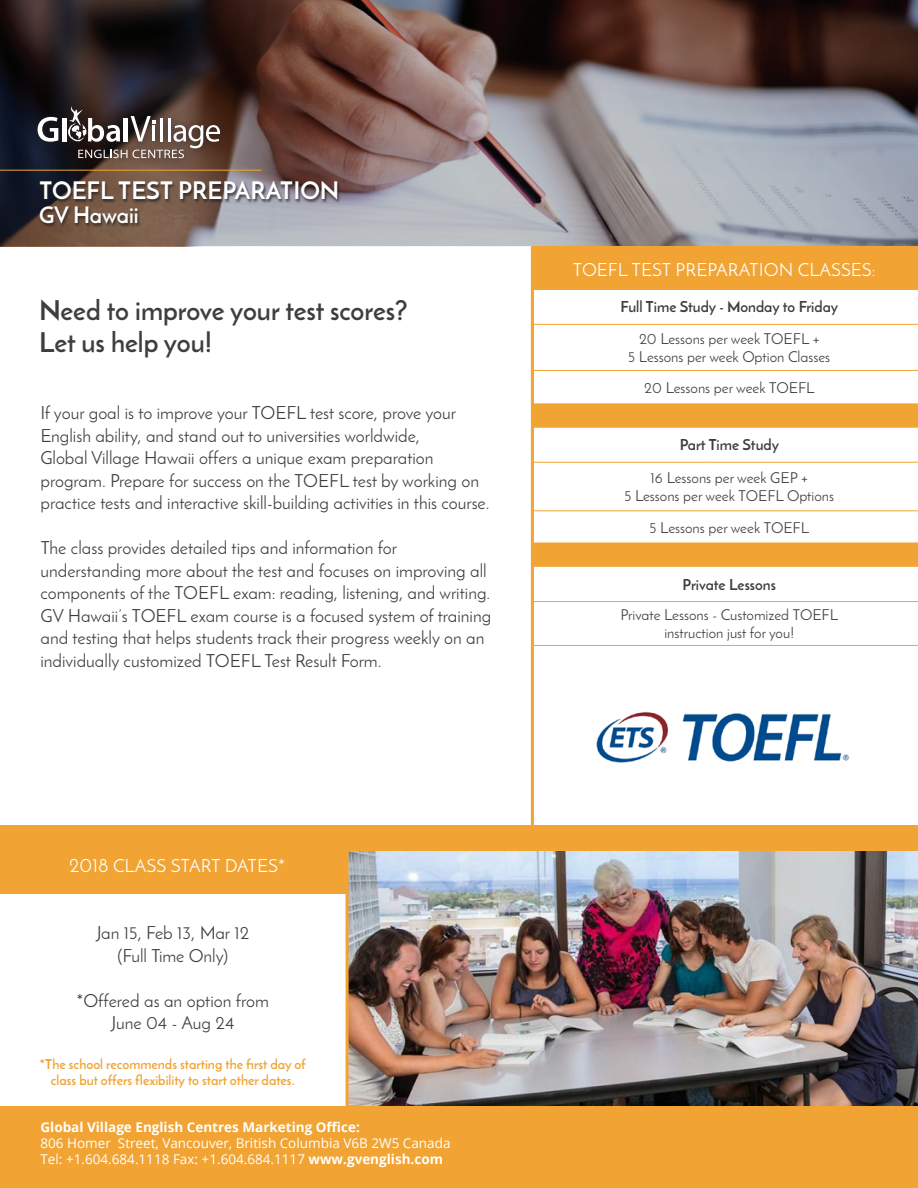
<style>
.page{position:relative;width:918px;height:1188px;background:#fff}
.page>*{position:absolute;margin:0;border:0;box-sizing:border-box;transform-origin:0 0}
.t1{font:700 27px "Josefin Sans";color:#3e3e3f}
.t2{font:700 24px "Josefin Sans";color:#fff}
.t3{font:700 22.5px "Josefin Sans";letter-spacing:-.005em;color:#fff}
.t4{font:18px/22.5px "Josefin Sans";color:#3e3e3f}
.t5{font:18px "Josefin Sans";color:#fff}
.t6{font:15px/18px "Josefin Sans";color:#3e3e3f;text-align:center}
.t7{font:700 15px "Josefin Sans";color:#3e3e3f}
.t8{font:13.5px "Open Sans";color:#fff}
.t9{font:700 13.5px/16.2px "Josefin Sans";color:#f1a433;text-align:center}
.t10{font:700 13.5px "Open Sans";color:#fff}
.s1{font-size:19.5px}
.s2{font-weight:700}
</style>
<div class="page">
<img style="left:349px;top:851px;width:569px;height:255px">
<svg style="left:0;top:0;width:918px;height:246px;background:#716364"></svg>
<div style="left:533px;top:246px;width:385px;height:44px;background:#f1a433"></div>
<div style="left:39px;top:181px;width:302px;height:47px;background:#231f20;opacity:.75"></div>
<hr style="left:0;top:170px;width:261px;height:1px;background:#f1a433">
<svg style="left:534px;top:369px;width:384px;height:234px"></svg>
<svg style="left:534px;top:405px;width:384px;height:161px"></svg>
<svg style="left:711px;top:544px;width:1px;height:22px"></svg>
<hr style="left:533px;top:510px;width:179px;height:1px;background:#f1a433">
<hr style="left:712px;top:510px;width:206px;height:1px;background:#f1a433">
<hr style="left:533px;top:543px;width:179px;height:1px;background:#f1a433">
<hr style="left:712px;top:543px;width:206px;height:1px;background:#f1a433">
<hr style="left:533px;top:566px;width:179px;height:1px;background:#f1a433">
<hr style="left:712px;top:566px;width:206px;height:1px;background:#f1a433">
<hr style="left:533px;top:601px;width:179px;height:1px;background:#f1a433">
<hr style="left:712px;top:601px;width:206px;height:1px;background:#f1a433">
<hr style="left:533px;top:645px;width:179px;height:1px;background:#f1a433">
<hr style="left:712px;top:645px;width:206px;height:1px;background:#f1a433">
<hr style="left:533px;top:370px;width:179px;height:1px;background:#f1a433">
<hr style="left:712px;top:370px;width:206px;height:1px;background:#f1a433">
<hr style="left:533px;top:404px;width:179px;height:1px;background:#f1a433">
<hr style="left:712px;top:404px;width:206px;height:1px;background:#f1a433">
<svg style="left:711px;top:405px;width:1px;height:22px"></svg>
<hr style="left:533px;top:427px;width:179px;height:1px;background:#f1a433">
<hr style="left:712px;top:427px;width:206px;height:1px;background:#f1a433">
<hr style="left:533px;top:324px;width:179px;height:1px;background:#f1a433">
<hr style="left:712px;top:324px;width:206px;height:1px;background:#f1a433">
<hr style="left:533px;top:462px;width:179px;height:1px;background:#f1a433">
<hr style="left:712px;top:462px;width:206px;height:1px;background:#f1a433">
<div style="left:0;top:1106px;width:918px;height:82px;background:#f1a433"></div>
<hr style="left:346px;top:838px;width:3px;height:268px;background:#f1a433">
<div style="left:34px;top:106px;width:194px;height:61px;background:#231f20;opacity:.75"></div>
<svg style="left:38px;top:117px;width:20px;height:25px"></svg>
<div style="left:62px;top:118px;width:5px;height:23px;background:#fff"></div>
<svg style="left:67px;top:106px;width:153px;height:52px;background:#675853"></svg>
<div style="left:123px;top:118px;width:5px;height:23px;background:#fff"></div>
<div style="left:0;top:825px;width:918px;height:26px;background:#f1a433"></div>
<div style="left:0;top:851px;width:347px;height:43px;background:#f1a433"></div>
<hr style="left:531px;top:246px;width:3px;height:579px;background:#f1a433">
<img style="left:596px;top:711px;width:254px;height:52px">
<p class="t2" style="left:39px;top:176px;width:302px">TOEFL TEST PREPARATION</p>
<p class="t3" style="left:39px;top:201px;width:101px">GV Hawaii</p>
<p class="t1" style="left:39px;top:294px;width:370px">Need to improve your test scores?</p>
<p class="t1" style="left:39px;top:326px;width:175px">Let us help you!</p>
<p class="t4" style="left:40px;top:402px;width:417px">If your goal is to improve your TOEFL test score, prove your</p>
<p class="t4" style="left:40px;top:424px;width:451px">English ability, and stand out to universities worldwide,<br>Global Village Hawaii offers a unique exam preparation program. Prepare for success on the TOEFL test by working on practice tests and interactive skill-building activities in this course.</p>
<p class="t4" style="left:40px;top:537px;width:451px">The class provides detailed tips and information for understanding more about the test and focuses on improving all components of the TOEFL exam: reading, listening, and writing.</p>
<p class="t4" style="left:40px;top:604px;width:452px">GV Hawaii’s TOEFL exam course is a focused system of training and testing that helps students track their progress weekly on an individually customized TOEFL Test Result Form.</p>
<p class="t5" style="left:69px;top:855px;width:217px"><span class="s1">2018</span> CLASS START DATES*</p>
<p class="t4" style="left:96px;top:921px;width:154px;text-align:center">Jan 15, Feb 13, Mar 12 (Full Time Only)</p>
<p class="t4" style="left:76px;top:989px;width:194px;text-align:center">*Offered as an option from<br>June 04 - Aug 24</p>
<p class="t9" style="left:40px;top:1056px;width:267px">*The school recommends starting the first day of class but offers flexibility to start other dates.</p>
<p class="t10" style="left:40px;top:1118px;width:321px">Global Village English Centres Marketing Office:</p>
<p class="t8" style="left:40px;top:1134px;width:412px">806 Homer Street, Vancouver, British Columbia V6B 2W5 Canada</p>
<p class="t8" style="left:40px;top:1150px;width:404px">Tel: +1.604.684.1118 Fax: +1.604.684.1117 <span class="s2">www.gvenglish.com</span></p>
<p class="t5" style="left:573px;top:259px;width:304px">TOEFL TEST PREPARATION CLASSES:</p>
<p class="t7" style="left:621px;top:297px;width:219px">Full Time Study - Monday to Friday</p>
<p class="t6" style="left:628px;top:330px;width:203px">20 Lessons per week TOEFL +<br>5 Lessons per week Option Classes</p>
<p class="t6" style="left:644px;top:378px;width:172px">20 Lessons per week TOEFL</p>
<p class="t7" style="left:680px;top:436px;width:101px">Part Time Study</p>
<p class="t6" style="left:624px;top:469px;width:211px">16 Lessons per week GEP +<br>5 Lessons per week TOEFL Options</p>
<p class="t6" style="left:650px;top:518px;width:161px">5 Lessons per week TOEFL</p>
<p class="t7" style="left:683px;top:575px;width:95px">Private Lessons</p>
<p class="t6" style="left:621px;top:606px;width:219px">Private Lessons - Customized TOEFL instruction just for you!</p>
</div>
